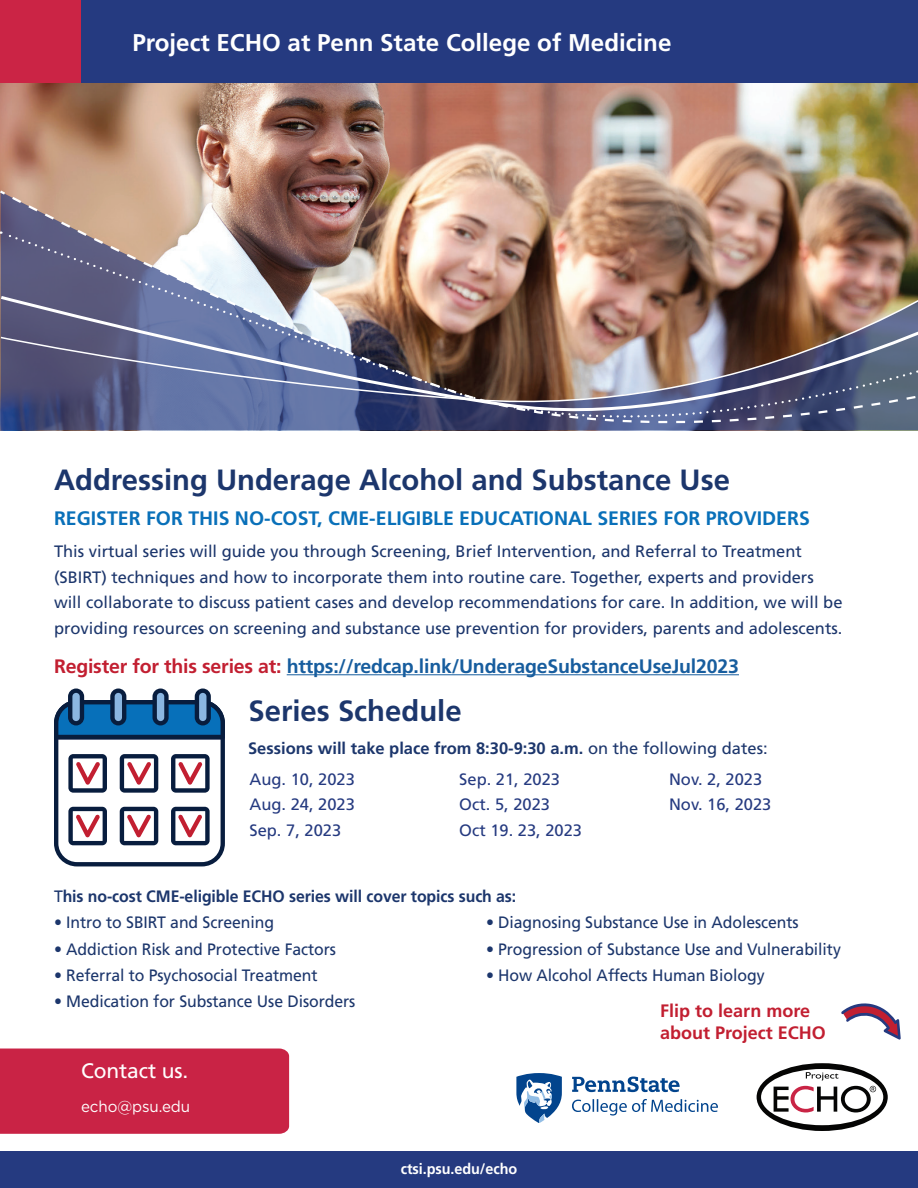
<style>
.page{position:relative;width:918px;height:1188px;background:#fff}
.page>*{position:absolute;margin:0;border:0;box-sizing:border-box;transform-origin:0 0}
.t1{font:700 29.25px "Frutiger LT Std";color:#1c366c}
.t2{font:700 24.15px "Frutiger LT Std";color:#fff}
.t3{font:21px "Frutiger LT Std";letter-spacing:-.005em;color:#fff}
.t4{font:700 19.5px "Frutiger LT Std";letter-spacing:-.01em;color:#175d9e}
.t5{font:700 19.5px "Frutiger LT Std";color:#0970b9}
.t6{font:700 18px/21.6px "Frutiger LT Std";color:#c21f31}
.t7{font:16.5px/25.5px "Frutiger LT Std";color:#1c366c}
.t8{font:16.5px "Frutiger LT Std";color:#1c366c;scale:.96 1}
.t9{font:16.5px/25.5px "Frutiger LT Std";color:#253a80}
.t10{font:700 16.5px "Frutiger LT Std";letter-spacing:-.005em;color:#1c366c}
.t11{font:700 16.5px "Frutiger LT Std";letter-spacing:-.005em;color:#1c366c;scale:.96 1}
.t12{font:15.75px "Gotham";letter-spacing:-.005em;color:#fff;scale:.96 1}
.t13{font:700 15px "Frutiger LT Std";letter-spacing:-.005em;color:#fff;scale:.96 1}
.s1{color:#c21f31}
.s2{font-weight:400}
</style>
<div class="page">
<img style="left:0;top:83px;width:918px;height:106px">
<div style="left:0;top:0;width:81px;height:83px;background:#cb2445"></div>
<div style="left:81px;top:0;width:837px;height:83px;background:#253a80"></div>
<svg style="left:0;top:395px;width:452px;height:36px;background:#505c8b"></svg>
<img style="left:0;top:189px;width:918px;height:206px">
<img style="left:1px;top:231px;width:447px;height:161px">
<svg style="left:452px;top:362px;width:466px;height:69px;background:#66667c"></svg>
<svg style="left:516px;top:1073px;width:46px;height:50px"></svg>
<svg style="left:572px;top:1077px;width:146px;height:39px"></svg>
<svg style="left:757px;top:1063px;width:131px;height:68px"></svg>
<div style="left:761px;top:1069px;width:122px;height:56px;background:#fff;border-radius:50%"></div>
<svg style="left:774px;top:1072px;width:102px;height:40px"></svg>
<div style="left:0;top:1151px;width:918px;height:37px;background:#253a80"></div>
<svg style="left:841px;top:1003px;width:60px;height:37px"></svg>
<hr style="left:287px;top:674px;width:452px;height:1px;background:#175d9e">
<div style="left:0;top:1049px;width:289px;height:85px;background:#c92345"></div>
<svg style="left:54px;top:689px;width:171px;height:177px"></svg>
<h2 class="t2" style="left:132px;top:29px;width:541px">Project ECHO at Penn State College of Medicine</h2>
<h1 class="t1" style="left:54px;top:463px;width:678px">Addressing Underage Alcohol and Substance Use</h1>
<p class="t5" style="left:54px;top:507px;width:757px">REGISTER FOR THIS NO-COST, CME-ELIGIBLE EDUCATIONAL SERIES FOR PROVIDERS</p>
<p class="t7" style="left:54px;top:539px;width:790px">This virtual series will guide you through Screening, Brief Intervention, and Referral to Treatment (SBIRT) techniques and how to incorporate them into routine care. Together, experts and providers will collaborate to discuss patient cases and develop recommendations for care. In addition, we will be providing resources on screening and substance use prevention for providers, parents and adolescents.</p>
<p class="t4" style="left:54px;top:655px;width:686px"><span class="s1">Register for this series at:</span> https://redcap.link/UnderageSubstanceUseJul2023</p>
<h1 class="t1" style="left:249px;top:694px;width:215px">Series Schedule</h1>
<p class="t10" style="left:248px;top:738px;width:521px">Sessions will take place from 8:30-9:30 a.m. <span class="s2">on the following dates:</span></p>
<p class="t9" style="left:249px;top:766px;width:107px;text-align:justify">Aug. 10, 2023<br>Aug. 24, 2023<br>Sep. 7, 2023</p>
<p class="t9" style="left:459px;top:766px;width:124px">Sep. 21, 2023<br>Oct. 5, 2023<br>Oct 19. 23, 2023</p>
<p class="t9" style="left:669px;top:766px;width:104px">Nov. 2, 2023<br>Nov. 16, 2023</p>
<p class="t11" style="left:54px;top:887px;width:483px"><span class="s2">T</span>his no-cost CME-eligible ECHO series will cover topics such as:</p>
<p class="t8" style="left:54px;top:913px;width:231px">• Intro to SBIRT and Screening</p>
<p class="t8" style="left:486px;top:913px;width:327px">• Diagnosing Substance Use in Adolescents</p>
<p class="t8" style="left:54px;top:939px;width:295px">• Addiction Risk and Protective Factors</p>
<p class="t8" style="left:486px;top:939px;width:371px">• Progression of Substance Use and Vulnerability</p>
<p class="t8" style="left:54px;top:966px;width:276px">• Referral to Psychosocial Treatment</p>
<p class="t8" style="left:486px;top:966px;width:292px">• How Alcohol Affects Human Biology</p>
<p class="t8" style="left:54px;top:992px;width:315px">• Medication for Substance Use Disorders</p>
<p class="t6" style="left:660px;top:1000px;width:167px">Flip to learn more about Project ECHO</p>
<p class="t3" style="left:81px;top:1058px;width:109px">Contact us.</p>
<p class="t12" style="left:81px;top:1096px;width:115px">echo@psu.edu</p>
<p class="t13" style="left:401px;top:1160px;width:123px">ctsi.psu.edu/echo</p>
</div>
